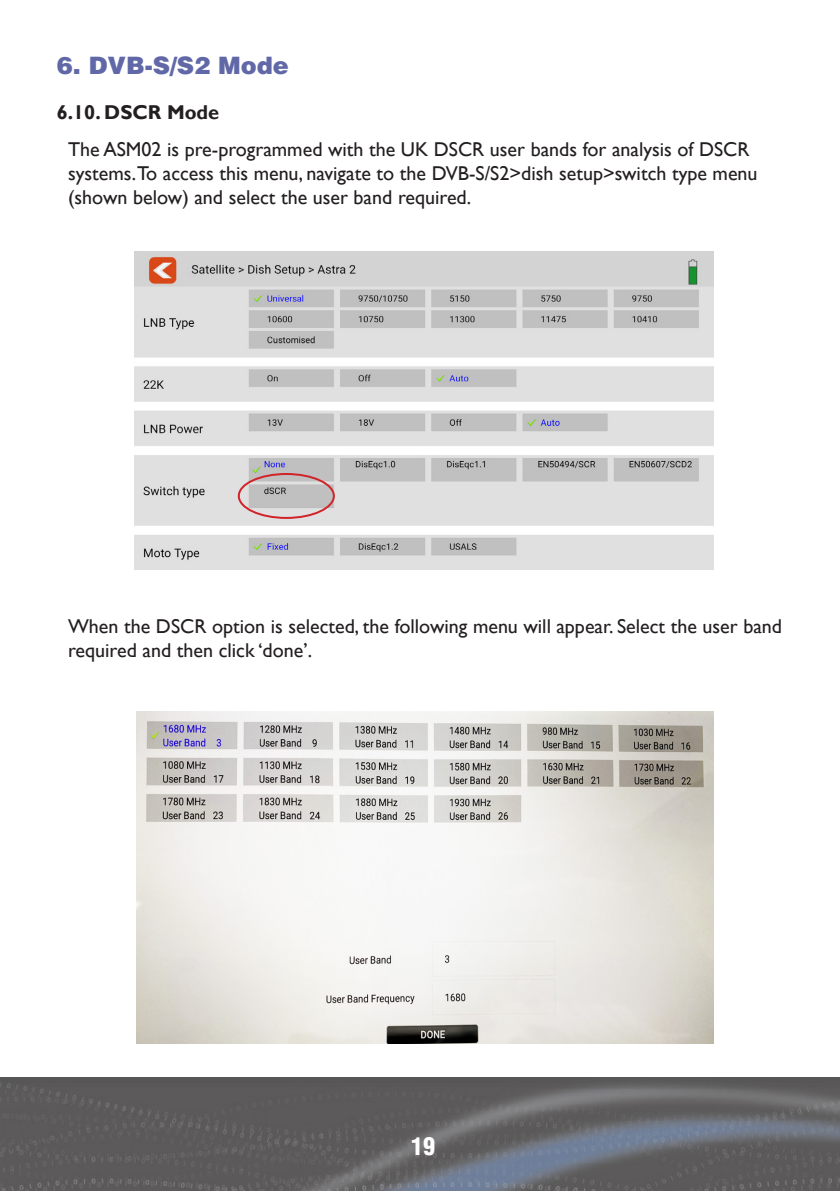
<style>
.page{position:relative;width:840px;height:1191px;background:#fff}
.page>*{position:absolute;margin:0;border:0;box-sizing:border-box;transform-origin:0 0}
._01_Heading{font:900 24px "Helvetica LT Std";color:#6168a7}
.t1{font:900 condensed 24px "Helvetica LT Std";color:#fff}
._03_Body_Text{font:20px/24px "Gill Sans";color:#231f20}
._02_Sub_Heading{font:700 20px "Gill Sans";color:#231f20}
</style>
<div class="page">
<img style="left:0;top:1077px;width:839px;height:114px">
<img style="left:134px;top:251px;width:578px;height:319px">
<div style="left:238px;top:473px;width:96px;height:46px;border:2px solid #d1232a;border-radius:50%"></div>
<img style="left:136px;top:711px;width:576px;height:332px">
<p class="_01_Heading" style="left:57px;top:50px;width:234px">6. DVB-S/S2 Mode</p>
<p class="_02_Sub_Heading" style="left:57px;top:100px;width:164px">6.10. DSCR Mode</p>
<p class="_03_Body_Text" style="left:68px;top:137px;width:690px">The ASM02 is pre-programmed with the UK DSCR user bands for analysis of DSCR systems.To access this menu, navigate to the DVB-S/S2&gt;dish setup&gt;switch type menu (shown below) and select the user band required.</p>
<p class="_03_Body_Text" style="left:68px;top:615px;width:715px">When the DSCR option is selected, the following menu will appear. Select the user band required and then click ‘done’.</p>
<p class="t1" style="left:411px;top:1131px;width:25px">19</p>
</div>
